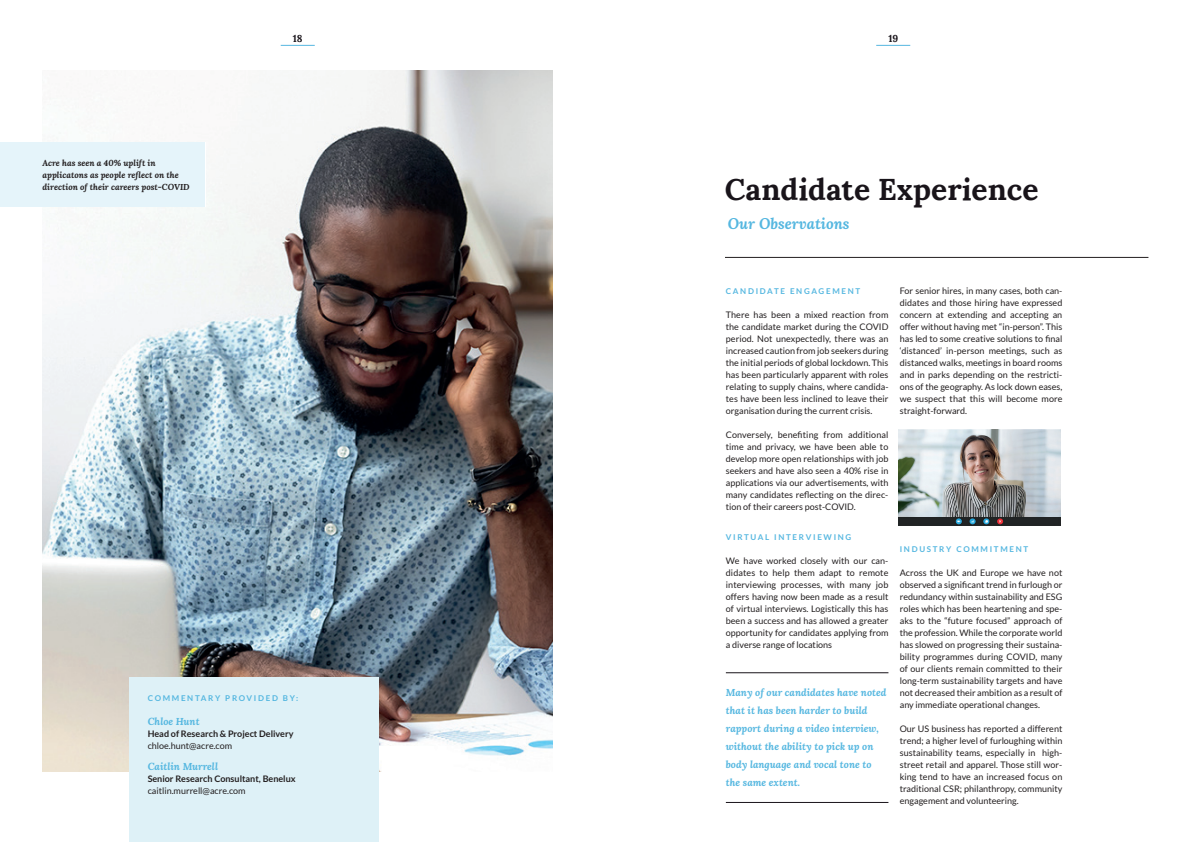
<style>
.page{position:relative;width:1191px;height:842px;background:#fff}
.page>*{position:absolute;margin:0;border:0;box-sizing:border-box;transform-origin:0 0}
.t1{font:700 30px "Lora";color:#19141a}
.t2{font:italic 700 15px "Lora";color:#55b7e0}
.t3{font:italic 700 10px/18px "Lora";color:#55b7e0}
.t4{font:700 10px "Lora";color:#19141a}
.t5{font:9px/12px "Lato";color:#231f20;text-align:justify}
.t6{font:700 9px "Lato";color:#231f20}
.t7{font:italic 700 8.5px/12px "Lora";color:#231f20}
.t8{font:700 8px "Lato";letter-spacing:.21em;color:#55b7e0}
</style>
<div class="page">
<img style="left:43px;top:71px;width:510px;height:700px">
<img style="left:899px;top:429px;width:162px;height:97px">
<hr style="left:876px;top:45px;width:34px;height:1px;background:#55b7e0">
<hr style="left:281px;top:45px;width:34px;height:1px;background:#55b7e0">
<div style="left:129px;top:678px;width:250px;height:164px;background:#def1f7"></div>
<hr style="left:726px;top:802px;width:162px;height:1px;background:#19141a">
<hr style="left:726px;top:672px;width:162px;height:1px;background:#19141a">
<hr style="left:725px;top:257px;width:423px;height:1px;background:#231f20">
<div style="left:0;top:142px;width:205px;height:65px;background:#e5f4fa"></div>
<p class="t7" style="left:43px;top:156px;width:149px">Acre has seen a 40% uplift in applicatons as people reflect on the direction of their careers post-COVID</p>
<p class="t4" style="left:293px;top:30px;width:11px">18</p>
<p class="t4" style="left:888px;top:30px;width:11px">19</p>
<h1 class="t1" style="left:725px;top:164px;width:315px">Candidate Experience</h1>
<h2 class="t2" style="left:728px;top:213px;width:123px">Our Observations</h2>
<p class="t8" style="left:148px;top:693px;width:152px">COMMENTARY PROVIDED BY:</p>
<p class="t3" style="left:148px;top:712px;width:53px">Chloe Hunt</p>
<p class="t6" style="left:148px;top:728px;width:147px">Head of Research &amp; Project Delivery</p>
<p class="t5" style="left:148px;top:739px;width:86px">chloe.hunt@acre.com</p>
<p class="t3" style="left:148px;top:757px;width:72px">Caitlin Murrell</p>
<p class="t6" style="left:148px;top:773px;width:149px">Senior Research Consultant, Benelux</p>
<p class="t5" style="left:148px;top:784px;width:99px">caitlin.murrell@acre.com</p>
<p class="t8" style="left:726px;top:286px;width:136px">CANDIDATE ENGAGEMENT</p>
<p class="t5" style="left:726px;top:308px;width:164px">There has been a mixed reaction from the candidate market during the COVID period. Not unexpectedly, there was an increased caution from job seekers during the initial periods of global lockdown. This has been particularly apparent with roles relating to supply chains, where candida&shy;tes have been less inclined to leave their organisation during the current crisis.</p>
<p class="t5" style="left:726px;top:428px;width:164px">Conversely, benefiting from additional time and privacy, we have been able to develop more open relationships with job seekers and have also seen a 40% rise in applications via our advertisements, with many candidates reflecting on the direc&shy;tion of their careers post-COVID.</p>
<p class="t8" style="left:726px;top:532px;width:127px">VIRTUAL INTERVIEWING</p>
<p class="t5" style="left:726px;top:554px;width:164px">We have worked closely with our can&shy;didates to help them adapt to remote interviewing processes, with many job offers having now been made as a result of virtual interviews. Logistically this has been a success and has allowed a greater opportunity for candidates applying from a diverse range of locations</p>
<p class="t3" style="left:726px;top:683px;width:162px">Many of our candidates have noted that it has been harder to build rapport during a video interview, without the ability to pick up on body language and vocal tone to the same extent.</p>
<p class="t5" style="left:899px;top:284px;width:164px">For senior hires, in many cases, both can&shy;didates and those hiring have expressed concern at extending and accepting an offer without having met “in-person”. This has led to some creative solutions to final ‘distanced’ in-person meetings, such as distanced walks, meetings in board rooms and in parks depending on the restricti&shy;ons of the geography. As lock down eases, we suspect that this will become more straight-forward.</p>
<p class="t8" style="left:899px;top:544px;width:130px">INDUSTRY COMMITMENT</p>
<p class="t5" style="left:899px;top:566px;width:164px">Across the UK and Europe we have not observed a significant trend in furlough or redundancy within sustainability and ESG roles which has been heartening and spe&shy;aks to the “future focused” approach of the profession. While the corporate world has slowed on progressing their sustaina&shy;bility programmes during COVID, many of our clients remain committed to their long-term sustainability targets and have not decreased their ambition as a result of any immediate operational changes.</p>
<p class="t5" style="left:899px;top:722px;width:164px">Our US business has reported a different trend; a higher level of furloughing within sustainability teams, especially in high&shy;street retail and apparel. Those still wor&shy;king tend to have an increased focus on traditional CSR; philanthropy, community engagement and volunteering.</p>
</div>
